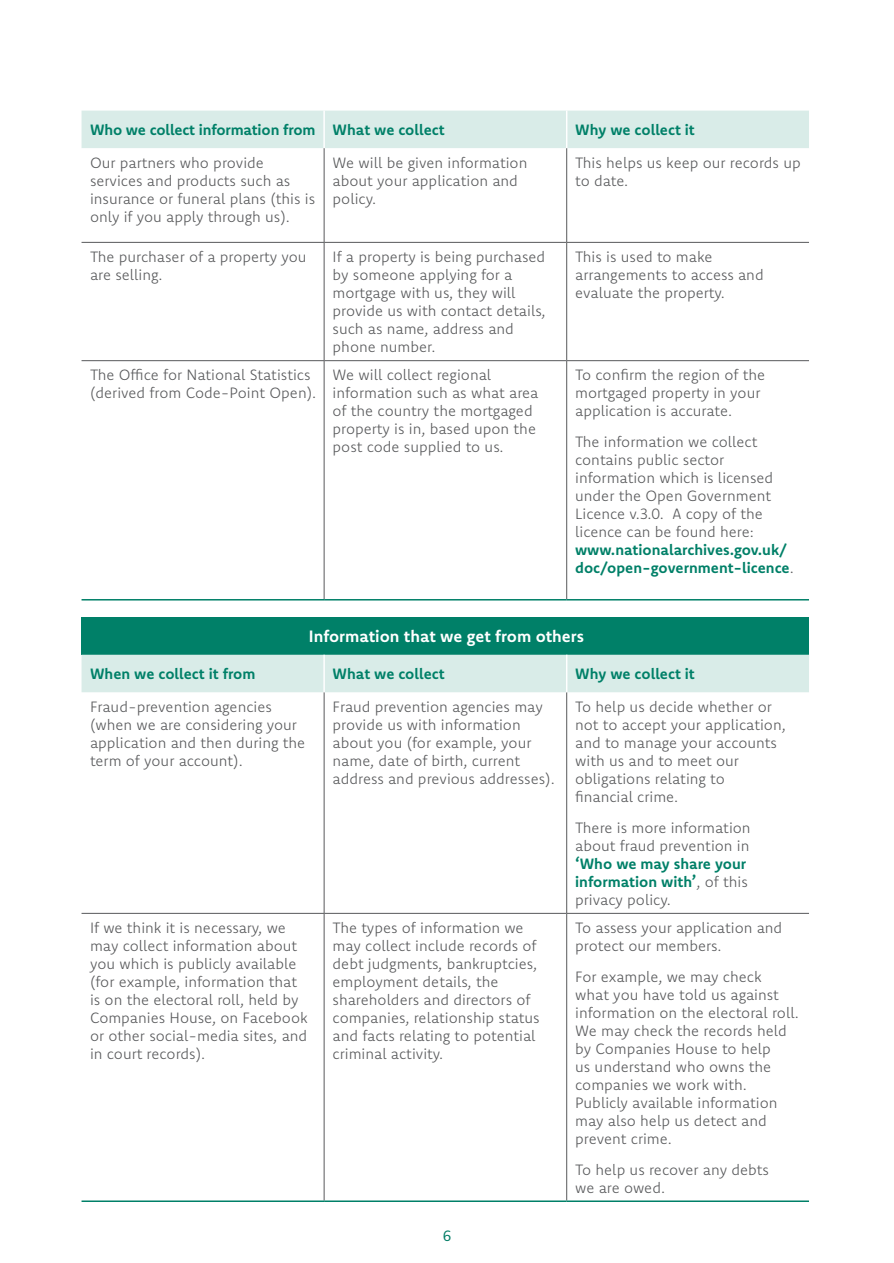
<style>
.page{position:relative;width:894px;height:1263px;background:#fff}
.page>*{position:absolute;margin:0;border:0;box-sizing:border-box;transform-origin:0 0}
.t1{font:700 16.5px "Komet";color:#fff}
.t2{font:300 15px/18px "Komet";color:#58595b}
.t3{font:700 15px/18px "Komet";color:#008068}
.t4{font:15px "Komet";color:#007c65}
.s1{font-weight:300;color:#58595b}
</style>
<div class="page">
<div style="left:81px;top:111px;width:727px;height:37px;background:#d9ece8"></div>
<hr style="left:323px;top:148px;width:1px;height:94px;background:#58595b">
<hr style="left:566px;top:148px;width:1px;height:94px;background:#58595b">
<hr style="left:81px;top:242px;width:243px;height:1px;background:#58595b">
<hr style="left:324px;top:242px;width:242px;height:1px;background:#58595b">
<hr style="left:323px;top:243px;width:1px;height:117px;background:#58595b">
<hr style="left:566px;top:242px;width:242px;height:1px;background:#58595b">
<hr style="left:566px;top:243px;width:1px;height:117px;background:#58595b">
<hr style="left:81px;top:360px;width:243px;height:1px;background:#58595b">
<hr style="left:324px;top:360px;width:242px;height:1px;background:#58595b">
<hr style="left:323px;top:361px;width:1px;height:238px;background:#58595b">
<hr style="left:566px;top:360px;width:242px;height:1px;background:#58595b">
<hr style="left:566px;top:361px;width:1px;height:238px;background:#58595b">
<hr style="left:81px;top:599px;width:243px;height:1px;background:#008068">
<hr style="left:324px;top:599px;width:242px;height:1px;background:#008068">
<hr style="left:566px;top:599px;width:242px;height:1px;background:#008068">
<hr style="left:323px;top:111px;width:2px;height:37px;background:#fff">
<hr style="left:565px;top:111px;width:2px;height:37px;background:#fff">
<div style="left:81px;top:617px;width:727px;height:37px;background:#008068"></div>
<div style="left:81px;top:654px;width:727px;height:38px;background:#d9ece8"></div>
<hr style="left:323px;top:692px;width:1px;height:221px;background:#58595b">
<hr style="left:566px;top:692px;width:1px;height:221px;background:#58595b">
<hr style="left:81px;top:913px;width:243px;height:1px;background:#58595b">
<hr style="left:324px;top:913px;width:242px;height:1px;background:#58595b">
<hr style="left:323px;top:913px;width:1px;height:287px;background:#58595b">
<hr style="left:566px;top:913px;width:242px;height:1px;background:#58595b">
<hr style="left:566px;top:913px;width:1px;height:287px;background:#58595b">
<hr style="left:323px;top:654px;width:2px;height:38px;background:#fff">
<hr style="left:565px;top:654px;width:2px;height:38px;background:#fff">
<hr style="left:81px;top:1200px;width:243px;height:2px;background:#008068">
<hr style="left:324px;top:1200px;width:242px;height:2px;background:#008068">
<hr style="left:566px;top:1200px;width:242px;height:2px;background:#008068">
<p class="t3" style="left:90px;top:120px;width:356px">Who we collect information from What we collect</p>
<p class="t3" style="left:575px;top:120px;width:121px">Why we collect it</p>
<p class="t2" style="left:90px;top:153px;width:226px">Our partners who provide services and products such as insurance or funeral plans (this is only if you apply through us).</p>
<p class="t2" style="left:332px;top:153px;width:196px">We will be given information about your application and policy.</p>
<p class="t2" style="left:575px;top:153px;width:227px">This helps us keep our records up to date.</p>
<p class="t2" style="left:90px;top:247px;width:218px">The purchaser of a property you are selling.</p>
<p class="t2" style="left:332px;top:247px;width:214px">If a property is being purchased by someone applying for a mortgage with us, they will provide us with contact details, such as name, address and phone number.</p>
<p class="t2" style="left:575px;top:247px;width:190px">This is used to make arrangements to access and evaluate the property.</p>
<p class="t2" style="left:90px;top:366px;width:228px">The Office for National Statistics (derived from Code-Point Open).</p>
<p class="t2" style="left:332px;top:366px;width:207px">We will collect regional information such as what area of the country the mortgaged property is in, based upon the post code supplied to us.</p>
<p class="t2" style="left:575px;top:366px;width:191px">To confirm the region of the mortgaged property in your application is accurate.</p>
<p class="t2" style="left:575px;top:432px;width:199px">The information we collect contains public sector information which is licensed under the Open Government<br>Licence v.3.0. A copy of the licence can be found here:</p>
<p class="t3" style="left:575px;top:540px;width:220px">www.nationalarchives.gov.uk/ doc/open-government-licence<span class="s1">.</span></p>
<p class="t1" style="left:309px;top:625px;width:276px">Information that we get from others</p>
<p class="t3" style="left:90px;top:664px;width:167px">When we collect it from</p>
<p class="t3" style="left:332px;top:664px;width:114px">What we collect</p>
<p class="t3" style="left:575px;top:664px;width:121px">Why we collect it</p>
<p class="t2" style="left:90px;top:697px;width:216px">Fraud-prevention agencies (when we are considering your application and then during the term of your account).</p>
<p class="t2" style="left:332px;top:697px;width:223px">Fraud prevention agencies may provide us with information about you (for example, your name, date of birth, current address and previous addresses).</p>
<p class="t2" style="left:575px;top:697px;width:212px">To help us decide whether or not to accept your application, and to manage your accounts with us and to meet our obligations relating to financial crime.</p>
<p class="t2" style="left:575px;top:818px;width:177px">There is more information about fraud prevention in</p>
<p class="t3" style="left:575px;top:854px;width:174px;text-align:justify">‘Who we may share your information with’<span class="s1">, of this privacy policy.</span></p>
<p class="t2" style="left:90px;top:918px;width:219px">If we think it is necessary, we may collect information about you which is publicly available (for example, information that is on the electoral roll, held by<br>Companies House, on Facebook or other social-media sites, and in court records).</p>
<p class="t2" style="left:332px;top:918px;width:208px">The types of information we may collect include records of debt judgments, bankruptcies, employment details, the shareholders and directors of companies, relationship status and facts relating to potential criminal activity.</p>
<p class="t2" style="left:575px;top:918px;width:208px">To assess your application and protect our members.</p>
<p class="t2" style="left:575px;top:967px;width:225px">For example, we may check what you have told us against information on the electoral roll.<br>We may check the records held by Companies House to help<br>us understand who owns the companies we work with.<br>Publicly available information may also help us detect and prevent crime.</p>
<p class="t2" style="left:575px;top:1160px;width:195px">To help us recover any debts we are owed.</p>
<p class="t4" style="left:442px;top:1225px;width:10px">6</p>
</div>
